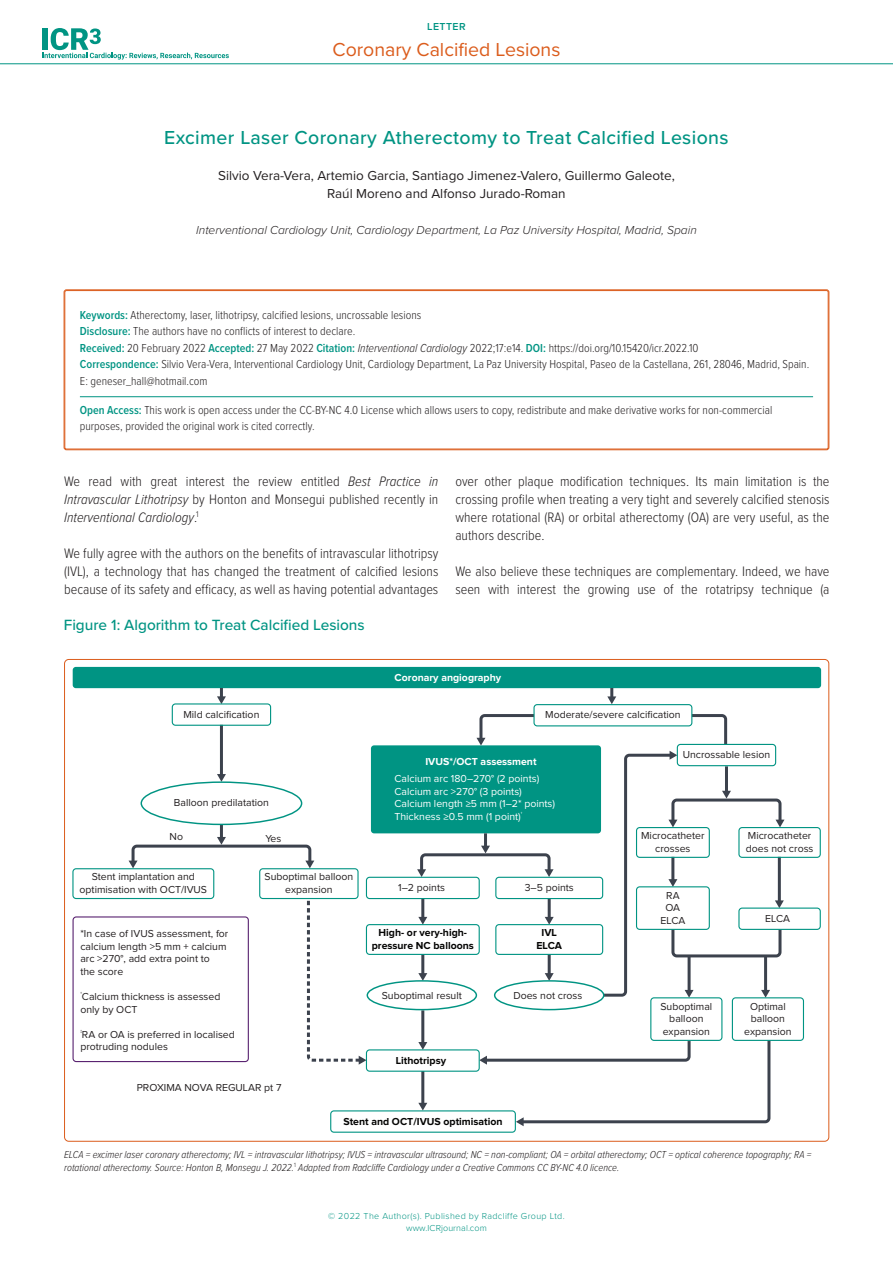
<style>
.page{position:relative;width:893px;height:1263px;background:#fff}
.page>*{position:absolute;margin:0;border:0;box-sizing:border-box;transform-origin:0 0}
._01_ARTICLE_HEAD{font:500 19.5px "Proxima Nova";letter-spacing:.02em;color:#009483}
.t1{font:19.5px "Proxima Nova";color:#db5c1c}
._11_FIG-TABLE_HEADIN{font:500 15.3px "Proxima Nova";color:#009483}
._10_BODY_TEXT{font:300 14.25px/18px "Proxima Nova Cond";color:#231f20;text-align:justify}
._02_AUTHOR{font:13.5px/18px "Proxima Nova";color:#231f20;text-align:center}
._07_Disclosures{font:300 12px/16.5px "Proxima Nova Cond";color:#231f20}
._08_Support_Open_Acc{font:300 12px/16.5px "Proxima Nova Cond";color:#231f20}
._03_Post_Org{font:italic 300 12px "Proxima Nova";color:#231f20}
.t2{font:10.5px/12.6px "Proxima Nova";color:#231f20;text-align:center}
._11a_CAPTION_FIG-TAB{font:italic 300 10.5px/13.5px "Proxima Nova Cond";color:#231f20}
.t3{font:10.5px/12.6px "Proxima Nova";color:#fff}
.t4{font:700 10.5px/12.6px "Proxima Nova";color:#050504;text-align:center}
.t5{font:700 10.5px "Proxima Nova";color:#fff}
.t6{font:600 10.5px "Proxima Nova";letter-spacing:.04em;color:#009483}
.t7{font:300 9px "Proxima Nova";letter-spacing:.04em;color:#009483}
.t8{font:300 9px "Proxima Nova";letter-spacing:.01em;color:#009483}
.s1{font-weight:600;color:#009483}
.s2{font-style:italic}
</style>
<div class="page">
<svg style="left:43px;top:28px;width:186px;height:32px"></svg>
<hr style="left:0;top:64px;width:893px;height:1px;background:#009483">
<hr style="left:80px;top:396px;width:733px;height:1px;background:#009483">
<div style="left:65px;top:290px;width:763px;height:159px;border:1px solid #db5c1c;border-radius:2px"></div>
<div style="left:73px;top:667px;width:748px;height:21px;background:#009483;border-radius:3px"></div>
<div style="left:371px;top:745px;width:230px;height:88px;background:#009483;border-radius:3px"></div>
<hr style="left:220px;top:725px;width:3px;height:50px;background:#3c424d">
<svg style="left:217px;top:774px;width:9px;height:7px"></svg>
<hr style="left:421px;top:1010px;width:3px;height:33px;background:#3c424d">
<svg style="left:418px;top:1042px;width:9px;height:7px"></svg>
<hr style="left:421px;top:1071px;width:3px;height:33px;background:#3c424d">
<svg style="left:418px;top:1103px;width:9px;height:7px"></svg>
<svg style="left:217px;top:688px;width:9px;height:15px"></svg>
<hr style="left:220px;top:824px;width:3px;height:14px;background:#3c424d">
<div style="left:141px;top:781px;width:161px;height:44px;border:1px solid #009483;border-radius:50%"></div>
<div style="left:367px;top:980px;width:110px;height:30px;border:1px solid #009483;border-radius:50%"></div>
<svg style="left:607px;top:688px;width:9px;height:16px"></svg>
<svg style="left:480px;top:1037px;width:291px;height:89px"></svg>
<svg style="left:305px;top:895px;width:61px;height:170px"></svg>
<div style="left:494px;top:980px;width:110px;height:30px;border:1px solid #009483;border-radius:50%"></div>
<svg style="left:129px;top:837px;width:185px;height:31px"></svg>
<svg style="left:417px;top:712px;width:367px;height:286px"></svg>
<div style="left:172px;top:703px;width:99px;height:23px;border:1px solid #009483;border-radius:3px"></div>
<div style="left:366px;top:877px;width:114px;height:22px;border:1px solid #009483;border-radius:3px"></div>
<div style="left:330px;top:1110px;width:186px;height:23px;border:1px solid #009483;border-radius:3px"></div>
<div style="left:72px;top:868px;width:142px;height:31px;border:1px solid #009483;border-radius:3px"></div>
<div style="left:73px;top:916px;width:176px;height:146px;border:1px solid #5a2371;border-radius:3px"></div>
<div style="left:259px;top:868px;width:100px;height:31px;border:1px solid #009483;border-radius:3px"></div>
<div style="left:636px;top:827px;width:74px;height:31px;border:1px solid #009483;border-radius:3px"></div>
<div style="left:738px;top:827px;width:83px;height:31px;border:1px solid #009483;border-radius:3px"></div>
<div style="left:636px;top:886px;width:74px;height:44px;border:1px solid #009483;border-radius:3px"></div>
<div style="left:738px;top:907px;width:83px;height:23px;border:1px solid #009483;border-radius:3px"></div>
<div style="left:495px;top:877px;width:108px;height:22px;border:1px solid #009483;border-radius:3px"></div>
<div style="left:677px;top:744px;width:99px;height:22px;border:1px solid #009483;border-radius:3px"></div>
<div style="left:366px;top:1049px;width:114px;height:23px;border:1px solid #009483;border-radius:3px"></div>
<div style="left:650px;top:997px;width:72px;height:44px;border:1px solid #009483;border-radius:3px"></div>
<div style="left:732px;top:997px;width:72px;height:44px;border:1px solid #009483;border-radius:3px"></div>
<div style="left:534px;top:705px;width:158px;height:21px;background:#fff;border-radius:3px"></div>
<div style="left:533px;top:704px;width:159px;height:22px;border:1px solid #009483;border-radius:3px"></div>
<div style="left:366px;top:925px;width:113px;height:29px;background:#fff;border-radius:3px"></div>
<div style="left:366px;top:924px;width:114px;height:31px;border:1px solid #009483;border-radius:3px"></div>
<div style="left:496px;top:925px;width:107px;height:29px;background:#fff;border-radius:3px"></div>
<div style="left:495px;top:924px;width:108px;height:31px;border:1px solid #009483;border-radius:3px"></div>
<p class="t6" style="left:427px;top:18px;width:40px">LETTER</p>
<h1 class="t1" style="left:333px;top:35px;width:229px">Coronary Calcified Lesions</h1>
<p class="_01_ARTICLE_HEAD" style="left:164px;top:123px;width:566px">Excimer Laser Coronary Atherectomy to Treat Calcified Lesions</p>
<p class="_02_AUTHOR" style="left:218px;top:166px;width:458px">Silvio Vera-Vera, Artemio Garcia, Santiago Jimenez-Valero, Guillermo Galeote,<br>Raúl Moreno and Alfonso Jurado-Roman</p>
<p class="_03_Post_Org" style="left:196px;top:221px;width:502px">Interventional Cardiology Unit, Cardiology Department, La Paz University Hospital, Madrid, Spain</p>
<p class="_07_Disclosures" style="left:80px;top:306px;width:343px"><span class="s1">Keywords:</span> Atherectomy, laser, lithotripsy, calcified lesions, uncrossable lesions</p>
<p class="_07_Disclosures" style="left:80px;top:322px;width:277px"><span class="s1">Disclosure:</span> The authors have no conflicts of interest to declare.</p>
<p class="_07_Disclosures" style="left:80px;top:339px;width:620px"><span class="s1">Received:</span> 20 February 2022 <span class="s1">Accepted:</span> 27 May 2022 <span class="s1">Citation:</span> <span class="s2">Interventional Cardiology</span> 2022;17:e14. <span class="s1">DOI:</span> https://doi.org/10.15420/icr.2022.10</p>
<p class="_07_Disclosures" style="left:80px;top:355px;width:731px"><span class="s1">Correspondence:</span> Silvio Vera-Vera, Interventional Cardiology Unit, Cardiology Department, La Paz University Hospital, Paseo de la Castellana, 261, 28046, Madrid, Spain.<br>E: geneser_hall@hotmail.com</p>
<p class="_08_Support_Open_Acc" style="left:80px;top:401px;width:694px"><span class="s1">Open Access:</span> This work is open access under the CC-BY-NC 4.0 License which allows users to copy, redistribute and make derivative works for non-commercial purposes, provided the original work is cited correctly.</p>
<p class="_10_BODY_TEXT" style="left:64px;top:472px;width:376px">We read with great interest the review entitled <span class="s2">Best Practice in Intravascular Lithotripsy</span> by Honton and Monsegui published recently in <span class="s2">Interventional Cardiology</span>.<sup>1</sup></p>
<p class="_10_BODY_TEXT" style="left:64px;top:544px;width:376px">We fully agree with the authors on the benefits of intravascular lithotripsy (IVL), a technology that has changed the treatment of calcified lesions because of its safety and efficacy, as well as having potential advantages</p>
<p class="_11_FIG-TABLE_HEADIN" style="left:64px;top:613px;width:302px">Figure 1: Algorithm to Treat Calcified Lesions</p>
<p class="_10_BODY_TEXT" style="left:455px;top:472px;width:376px">over other plaque modification techniques. Its main limitation is the crossing profile when treating a very tight and severely calcified stenosis where rotational (RA) or orbital atherectomy (OA) are very useful, as the authors describe.</p>
<p class="_10_BODY_TEXT" style="left:455px;top:562px;width:376px">We also believe these techniques are complementary. Indeed, we have seen with interest the growing use of the rotatripsy technique (a</p>
<p class="t2" style="left:183px;top:708px;width:78px">Mild calcification</p>
<p class="t2" style="left:174px;top:797px;width:96px">Balloon predilatation</p>
<p class="t2" style="left:170px;top:830px;width:15px">No</p>
<p class="t2" style="left:265px;top:833px;width:18px">Yes</p>
<p class="t2" style="left:80px;top:871px;width:129px">Stent implantation and optimisation with OCT/IVUS</p>
<p class="t2" style="left:265px;top:871px;width:90px">Suboptimal balloon expansion</p>
<p class="t2" style="left:80px;top:927px;width:150px;text-align:left">*In case of IVUS assessment, for calcium length &gt;5 mm + calcium arc &gt;270°, add extra point to<br>the score</p>
<p class="t2" style="left:80px;top:990px;width:142px;text-align:left"><sup>†</sup>Calcium thickness is assessed only by OCT</p>
<p class="t2" style="left:80px;top:1028px;width:156px;text-align:left"><sup>‡</sup>RA or OA is preferred in localised protruding nodules</p>
<p class="t2" style="left:137px;top:1081px;width:146px">PROXIMA NOVA REGULAR pt 7</p>
<p class="t5" style="left:395px;top:671px;width:108px">Coronary angiography</p>
<p class="t2" style="left:545px;top:709px;width:137px">Moderate/severe calcification</p>
<p class="t5" style="left:425px;top:755px;width:113px">IVUS*/OCT assessment</p>
<p class="t2" style="left:683px;top:749px;width:89px">Uncrossable lesion</p>
<p class="t3" style="left:394px;top:773px;width:162px">Calcium arc 180–270° (2 points)<br>Calcium arc &gt;270° (3 points)<br>Calcium length ≥5 mm (1–2* points)<br>Thickness ≥0.5 mm (1 point)<sup>†</sup></p>
<p class="t2" style="left:398px;top:881px;width:48px">1–2 points</p>
<p class="t2" style="left:525px;top:881px;width:51px">3–5 points</p>
<p class="t4" style="left:372px;top:927px;width:103px">High- or very-high&shy;pressure NC balloons</p>
<p class="t4" style="left:536px;top:927px;width:27px">IVL<br>ELCA</p>
<p class="t2" style="left:382px;top:990px;width:82px">Suboptimal result</p>
<p class="t4" style="left:396px;top:1054px;width:52px">Lithotripsy</p>
<p class="t2" style="left:513px;top:990px;width:70px">Does not cross</p>
<p class="t2" style="left:641px;top:830px;width:65px">Microcatheter crosses</p>
<p class="t2" style="left:746px;top:830px;width:69px;text-align:left">Microcatheter does not cross</p>
<p class="t2" style="left:660px;top:889px;width:26px">RA<br>OA<br>ELCA</p>
<p class="t2" style="left:765px;top:912px;width:26px">ELCA</p>
<p class="t2" style="left:660px;top:1000px;width:53px">Suboptimal balloon expansion</p>
<p class="t2" style="left:744px;top:1000px;width:49px">Optimal balloon expansion</p>
<p class="t4" style="left:343px;top:1115px;width:161px">Stent and OCT/IVUS optimisation</p>
<p class="_11a_CAPTION_FIG-TAB" style="left:64px;top:1147px;width:749px">ELCA = excimer laser coronary atherectomy; IVL = intravascular lithotripsy; IVUS = intravascular ultrasound; NC = non-compliant; OA = orbital atherectomy; OCT = optical coherence topography; RA = rotational atherectomy. Source: Honton B, Monsegu J. 2022.<sup>1</sup> Adapted from Radcliffe Cardiology under a Creative Commons CC BY-NC 4.0 licence.</p>
<p class="t7" style="left:328px;top:1209px;width:238px">© 2022 The Author(s). Published by Radcliffe Group Ltd.</p>
<p class="t8" style="left:406px;top:1222px;width:82px">www.ICRjournal.com</p>
</div>
